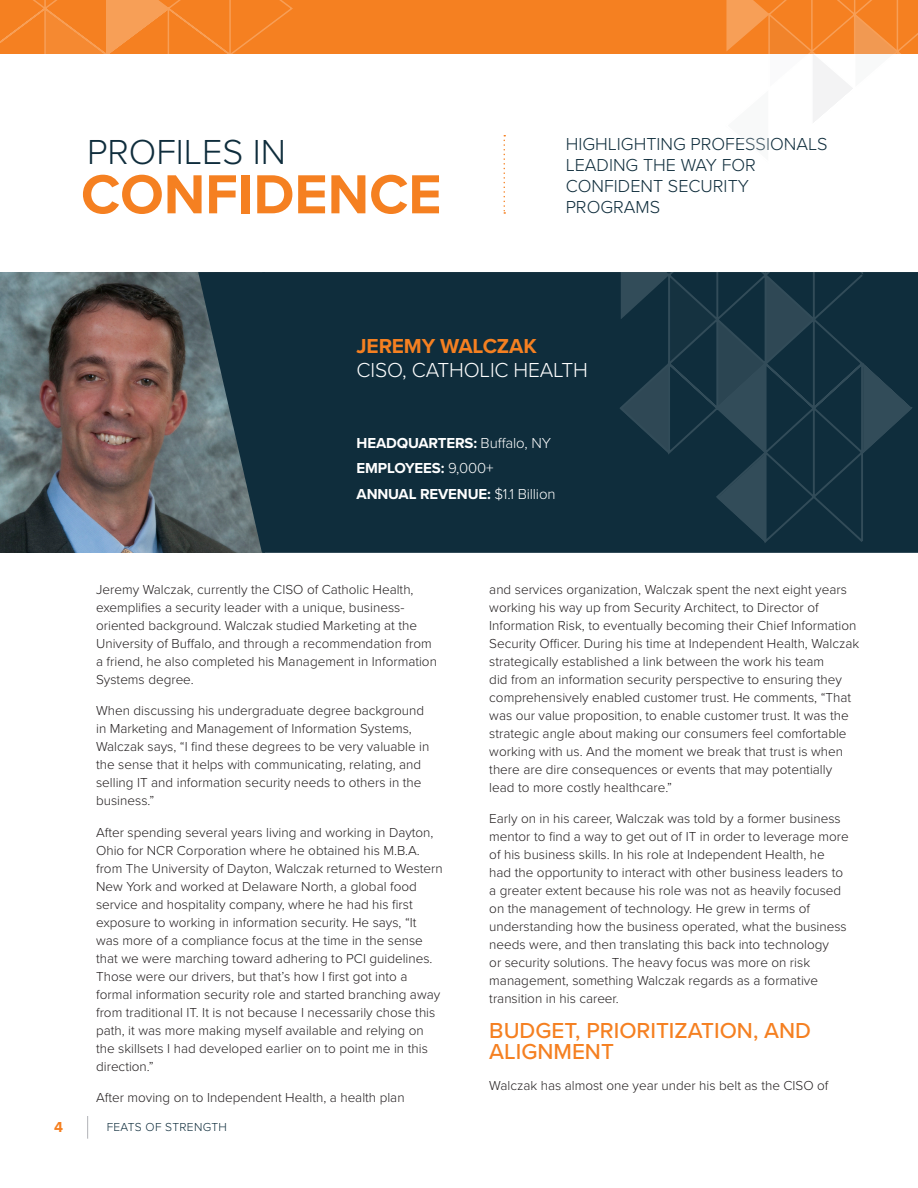
<style>
.page{position:relative;width:918px;height:1188px;background:#fff}
.page>*{position:absolute;margin:0;border:0;box-sizing:border-box;transform-origin:0 0}
.Confidence{font:700 57px "Proxima Nova";color:#f58021}
.Profiles_In{font:300 36px "Proxima Nova";color:#0f2d3c}
.Body_Text{font:500 22.5px/21px "Proxima Nova";color:#f58021}
.Job_Titles{font:300 21px "Proxima Nova";letter-spacing:-.01em;color:#fff}
.Name{font:700 21px "Proxima Nova";letter-spacing:-.01em;color:#f58021}
.t1{font:300 18px/21px "Proxima Nova";color:#0f2d3c}
.Body_Text-2{font:700 15px "Proxima Nova";letter-spacing:-.01em;color:#fff}
.t2{font:700 15px "Proxima Nova";color:#f58021}
.Body_Text-3{font:300 13.5px/18px "Proxima Nova";color:#231f20}
.t3{font:300 12px "Proxima Nova";letter-spacing:.025em;color:#0f2d3c}
.s1{font-weight:300}
</style>
<div class="page">
<svg style="left:87px;top:1116px;width:1px;height:23px"></svg>
<img style="left:0;top:272px;width:198px;height:281px">
<div style="left:0;top:0;width:918px;height:54px;background:#f58021"></div>
<svg style="left:0;top:0;width:293px;height:54px"></svg>
<svg style="left:504px;top:135px;width:1px;height:79px"></svg>
<svg style="left:726px;top:0;width:192px;height:123px"></svg>
<svg style="left:198px;top:272px;width:720px;height:281px;fill:#0f2d3c"></svg>
<svg style="left:618px;top:272px;width:295px;height:273px"></svg>
<p class="Profiles_In" style="left:87px;top:125px;width:200px">PROFILES IN</p>
<p class="Confidence" style="left:81px;top:152px;width:362px">CONFIDENCE</p>
<p class="t1" style="left:566px;top:132px;width:263px">HIGHLIGHTING PROFESSIONALS<br>LEADING THE WAY FOR<br>CONFIDENT SECURITY<br>PROGRAMS</p>
<p class="Name" style="left:357px;top:331px;width:182px">JEREMY WALCZAK</p>
<p class="Job_Titles" style="left:357px;top:355px;width:233px">CISO, CATHOLIC HEALTH</p>
<p class="Body_Text-2" style="left:357px;top:432px;width:196px">HEADQUARTERS: <span class="s1">Buffalo, NY</span></p>
<p class="Body_Text-2" style="left:357px;top:457px;width:138px">EMPLOYEES: <span class="s1">9,000+</span></p>
<p class="Body_Text-2" style="left:357px;top:483px;width:200px">ANNUAL REVENUE: <span class="s1">$1.1 Billion</span></p>
<p class="Body_Text-3" style="left:96px;top:580px;width:342px">Jeremy Walczak, currently the CISO of Catholic Health, exemplifies a security leader with a unique, business&shy;oriented background. Walczak studied Marketing at the University of Buffalo, and through a recommendation from a friend, he also completed his Management in Information Systems degree.</p>
<p class="Body_Text-3" style="left:96px;top:701px;width:335px">When discussing his undergraduate degree background in Marketing and Management of Information Systems, Walczak says, “I find these degrees to be very valuable in the sense that it helps with communicating, relating, and selling IT and information security needs to others in the business.”</p>
<p class="Body_Text-3" style="left:96px;top:823px;width:348px">After spending several years living and working in Dayton, Ohio for NCR Corporation where he obtained his M.B.A. from The University of Dayton, Walczak returned to Western New York and worked at Delaware North, a global food service and hospitality company, where he had his first exposure to working in information security. He says, “It was more of a compliance focus at the time in the sense that we were marching toward adhering to PCI guidelines.<br>Those were our drivers, but that’s how I first got into a formal information security role and started branching away from traditional IT. It is not because I necessarily chose this path, it was more making myself available and relying on the skillsets I had developed earlier on to point me in this direction.”</p>
<p class="Body_Text-3" style="left:96px;top:1088px;width:310px">After moving on to Independent Health, a health plan</p>
<p class="t2" style="left:54px;top:1116px;width:10px">4</p>
<p class="t3" style="left:107px;top:1118px;width:122px">FEATS OF STRENGTH</p>
<p class="Body_Text-3" style="left:489px;top:580px;width:372px">and services organization, Walczak spent the next eight years working his way up from Security Architect, to Director of Information Risk, to eventually becoming their Chief Information Security Officer. During his time at Independent Health, Walczak strategically established a link between the work his team<br>did from an information security perspective to ensuring they comprehensively enabled customer trust. He comments, “That was our value proposition, to enable customer trust. It was the strategic angle about making our consumers feel comfortable working with us. And the moment we break that trust is when there are dire consequences or events that may potentially lead to more costly healthcare.”</p>
<p class="Body_Text-3" style="left:489px;top:809px;width:361px">Early on in his career, Walczak was told by a former business mentor to find a way to get out of IT in order to leverage more of his business skills. In his role at Independent Health, he had the opportunity to interact with other business leaders to a greater extent because his role was not as heavily focused on the management of technology. He grew in terms of understanding how the business operated, what the business needs were, and then translating this back into technology<br>or security solutions. The heavy focus was more on risk management, something Walczak regards as a formative transition in his career.</p>
<p class="Body_Text" style="left:489px;top:1019px;width:323px">BUDGET, PRIORITIZATION, AND<br>ALIGNMENT</p>
<p class="Body_Text-3" style="left:489px;top:1076px;width:341px">Walczak has almost one year under his belt as the CISO of</p>
</div>
